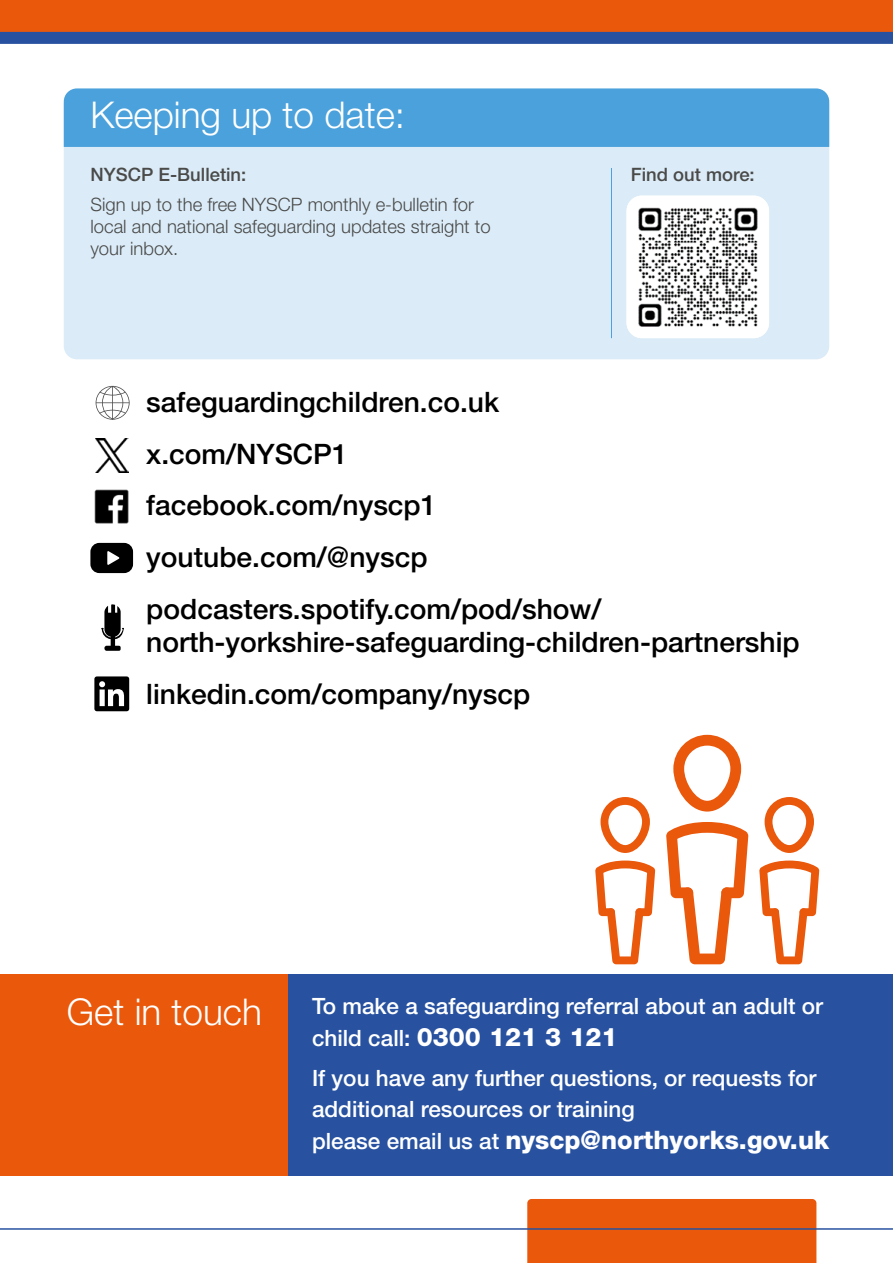
<style>
.page{position:relative;width:893px;height:1263px;background:#fff}
.page>*{position:absolute;margin:0;border:0;box-sizing:border-box;transform-origin:0 0}
.t1{font:300 36.9px "Helvetica Neue LT Std";color:#fff}
.t2{font:500 28.2px/51.9px "Helvetica Neue LT Std";color:#000}
.t3{font:800 25.5px "Helvetica Neue LT Std";color:#fff}
.t4{font:500 22.5px/31.5px "Helvetica Neue LT Std";color:#fff}
.t5{font:300 18.45px/21.6px "Helvetica Neue LT Std";color:#4a4a49}
.t6{font:500 18.45px "Helvetica Neue LT Std";color:#4a4a49}
.s1{font-weight:500;font-size:22.5px}
</style>
<div class="page">
<div style="left:527px;top:1199px;width:289px;height:64px;background:#ea580c"></div>
<svg style="left:0;top:0;width:893px;height:44px;background:#b55634"></svg>
<hr style="left:0;top:1228px;width:893px;height:2px;background:#2852a0">
<div style="left:64px;top:92px;width:765px;height:267px;background:#dbecf8;border-radius:13px"></div>
<div style="left:64px;top:88px;width:765px;height:59px;background:#4aa1db"></div>
<img style="left:626px;top:196px;width:143px;height:142px">
<hr style="left:611px;top:168px;width:1px;height:170px;background:#4aa1db">
<div style="left:0;top:974px;width:893px;height:202px;background:#2852a0"></div>
<div style="left:0;top:974px;width:287px;height:202px;background:#ea580c"></div>
<img style="left:95px;top:438px;width:33px;height:34px">
<img style="left:94px;top:489px;width:35px;height:35px">
<svg style="left:94px;top:676px;width:35px;height:35px"></svg>
<svg style="left:96px;top:386px;width:34px;height:34px"></svg>
<hr style="left:96px;top:402px;width:33px;height:1px;background:#4d4d4d">
<svg style="left:90px;top:543px;width:43px;height:30px"></svg>
<svg style="left:101px;top:604px;width:23px;height:47px"></svg>
<svg style="left:673px;top:735px;width:68px;height:76px"></svg>
<svg style="left:666px;top:822px;width:82px;height:142px"></svg>
<svg style="left:765px;top:797px;width:49px;height:56px"></svg>
<svg style="left:759px;top:860px;width:60px;height:104px"></svg>
<svg style="left:600px;top:797px;width:50px;height:56px"></svg>
<svg style="left:595px;top:860px;width:60px;height:104px"></svg>
<h1 class="t1" style="left:90px;top:92px;width:316px">Keeping up to date:</h1>
<p class="t6" style="left:90px;top:164px;width:157px">NYSCP E-Bulletin:</p>
<p class="t5" style="left:90px;top:194px;width:402px">Sign up to the free NYSCP monthly e-bulletin for local and national safeguarding updates straight to your inbox.</p>
<p class="t6" style="left:631px;top:164px;width:125px">Find out more:</p>
<p class="t2" style="left:146px;top:375px;width:457px">safeguardingchildren.co.uk x.com/NYSCP1 facebook.com/nyscp1 youtube.com/@nyscp podcasters.spotify.com/pod/show/</p>
<p class="t2" style="left:146px;top:616px;width:655px">north-yorkshire-safeguarding-children-partnership linkedin.com/company/nyscp</p>
<h1 class="t1" style="left:67px;top:989px;width:196px">Get in touch</h1>
<p class="t4" style="left:312px;top:990px;width:513px">To make a safeguarding referral about an adult or</p>
<p class="t3" style="left:312px;top:1022px;width:307px"><span class="s1">child call:</span> 0300 121 3 121</p>
<p class="t4" style="left:312px;top:1061px;width:506px">If you have any further questions, or requests for additional resources or training</p>
<p class="t3" style="left:312px;top:1124px;width:519px"><span class="s1">please email us at</span> nyscp@northyorks.gov.uk</p>
</div>
